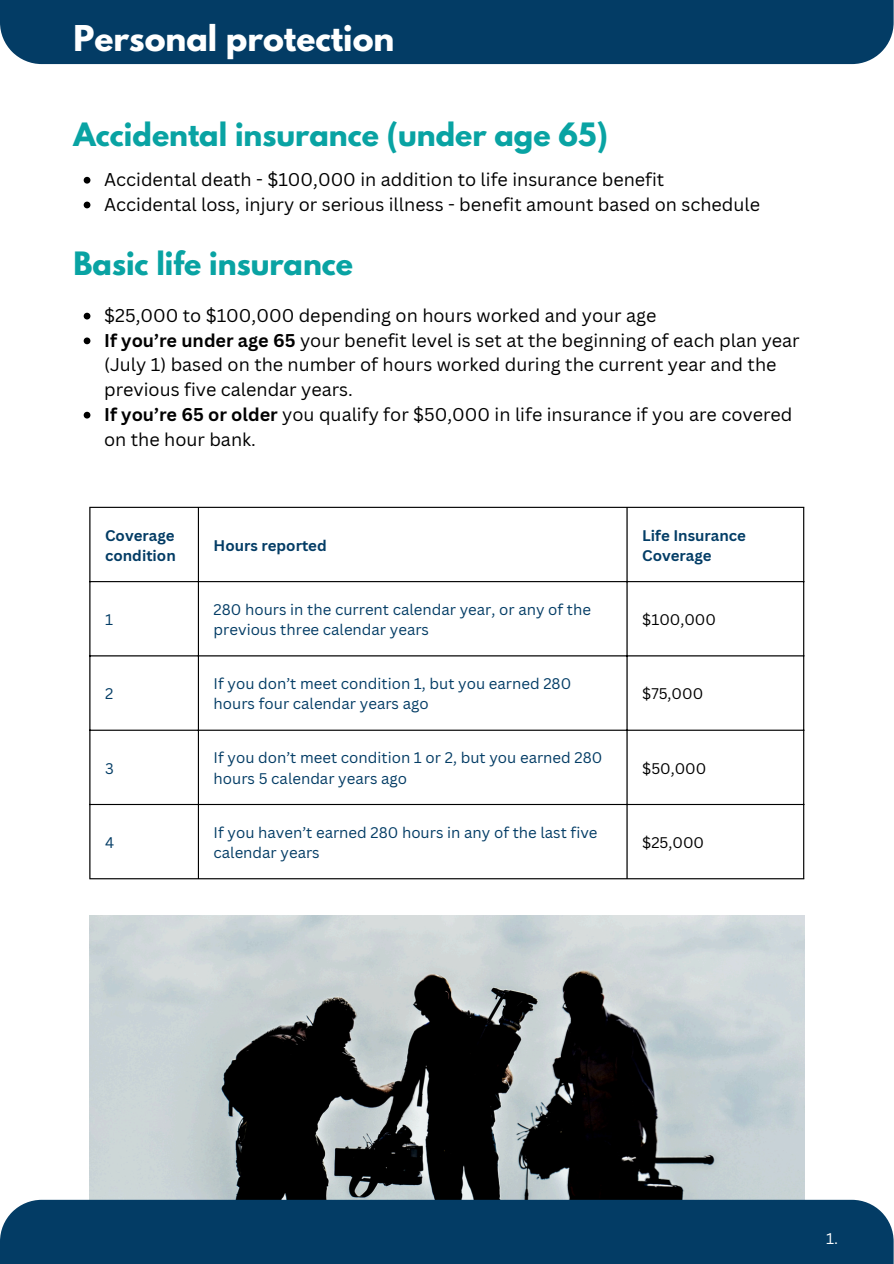
<style>
.page{position:relative;width:894px;height:1264px;background:#fff}
.page>*{position:absolute;margin:0;border:0;box-sizing:border-box;transform-origin:0 0}
.t1{font:700 31.5px "League Spartan";color:#fff}
.t2{font:700 28.5px "League Spartan";color:#09a3a3}
.t3{font:18px/24.8px "Canva Sans";color:#000}
.t4{font:15px/20.2px "Canva Sans";color:#033c65}
.t5{font:700 15px/20.2px "Canva Sans";color:#033c65}
.t6{font:15px "Canva Sans";color:#000}
.t7{font:700 15px/20.2px "Canva Sans";color:#033d66}
.t8{font:15px "Canva Sans";color:#fff}
.s1{font-weight:700}
</style>
<div class="page">
<div style="left:0;top:0;width:893px;height:64px;background:#033c65"></div>
<img style="left:89px;top:915px;width:715px;height:284px">
<div style="left:0;top:1199px;width:893px;height:64px;background:#033c65"></div>
<hr style="left:89px;top:508px;width:1px;height:370px;background:#000">
<hr style="left:198px;top:508px;width:1px;height:370px;background:#000">
<hr style="left:626px;top:508px;width:1px;height:370px;background:#000">
<hr style="left:802px;top:508px;width:2px;height:370px;background:#000">
<hr style="left:89px;top:507px;width:715px;height:1px;background:#000">
<hr style="left:89px;top:581px;width:715px;height:1px;background:#000">
<hr style="left:89px;top:655px;width:715px;height:1px;background:#000">
<hr style="left:89px;top:729px;width:715px;height:1px;background:#000">
<hr style="left:89px;top:804px;width:715px;height:1px;background:#000">
<hr style="left:89px;top:878px;width:715px;height:1px;background:#000">
<svg style="left:84px;top:177px;width:6px;height:7px"></svg>
<svg style="left:84px;top:202px;width:6px;height:6px"></svg>
<svg style="left:84px;top:313px;width:6px;height:6px"></svg>
<svg style="left:84px;top:337px;width:6px;height:7px"></svg>
<svg style="left:84px;top:412px;width:6px;height:6px"></svg>
<p class="t1" style="left:73px;top:22px;width:322px">Personal protection</p>
<p class="t2" style="left:73px;top:120px;width:535px">Accidental insurance (under age 65)</p>
<p class="t3" style="left:104px;top:166px;width:561px">Accidental death - $100,000 in addition to life insurance benefit</p>
<p class="t3" style="left:104px;top:191px;width:657px">Accidental loss, injury or serious illness - benefit amount based on schedule</p>
<p class="t2" style="left:73px;top:249px;width:281px">Basic life insurance</p>
<p class="t3" style="left:104px;top:302px;width:553px">$25,000 to $100,000 depending on hours worked and your age</p>
<p class="t3" style="left:104px;top:327px;width:697px"><span class="s1">If you’re under age 65</span> your benefit level is set at the beginning of each plan year (July 1) based on the number of hours worked during the current year and the previous five calendar years.</p>
<p class="t3" style="left:104px;top:401px;width:689px"><span class="s1">If you’re 65 or older</span> you qualify for $50,000 in life insurance if you are covered on the hour bank.</p>
<h1 class="t5" style="left:105px;top:524px;width:72px">Coverage condition</h1>
<h1 class="t5" style="left:213px;top:534px;width:115px">Hours reported</h1>
<p class="t7" style="left:642px;top:524px;width:105px">Life Insurance<br>Coverage</p>
<p class="t4" style="left:105px;top:609px;width:9px">1</p>
<h1 class="t4" style="left:213px;top:599px;width:379px">280 hours in the current calendar year, or any of the previous three calendar years</h1>
<p class="t6" style="left:642px;top:609px;width:75px">$100,000</p>
<p class="t4" style="left:105px;top:683px;width:10px">2</p>
<p class="t4" style="left:213px;top:673px;width:359px">If you don’t meet condition 1, but you earned 280 hours four calendar years ago</p>
<p class="t6" style="left:642px;top:683px;width:62px">$75,000</p>
<p class="t4" style="left:105px;top:757px;width:10px">3</p>
<p class="t4" style="left:213px;top:747px;width:390px">If you don’t meet condition 1 or 2, but you earned 280 hours 5 calendar years ago</p>
<p class="t6" style="left:642px;top:757px;width:66px">$50,000</p>
<p class="t4" style="left:105px;top:831px;width:11px">4</p>
<p class="t4" style="left:213px;top:821px;width:385px">If you haven’t earned 280 hours in any of the last five calendar years</p>
<p class="t6" style="left:642px;top:831px;width:63px">$25,000</p>
<p class="t8" style="left:825px;top:1228px;width:13px">1.</p>
</div>
